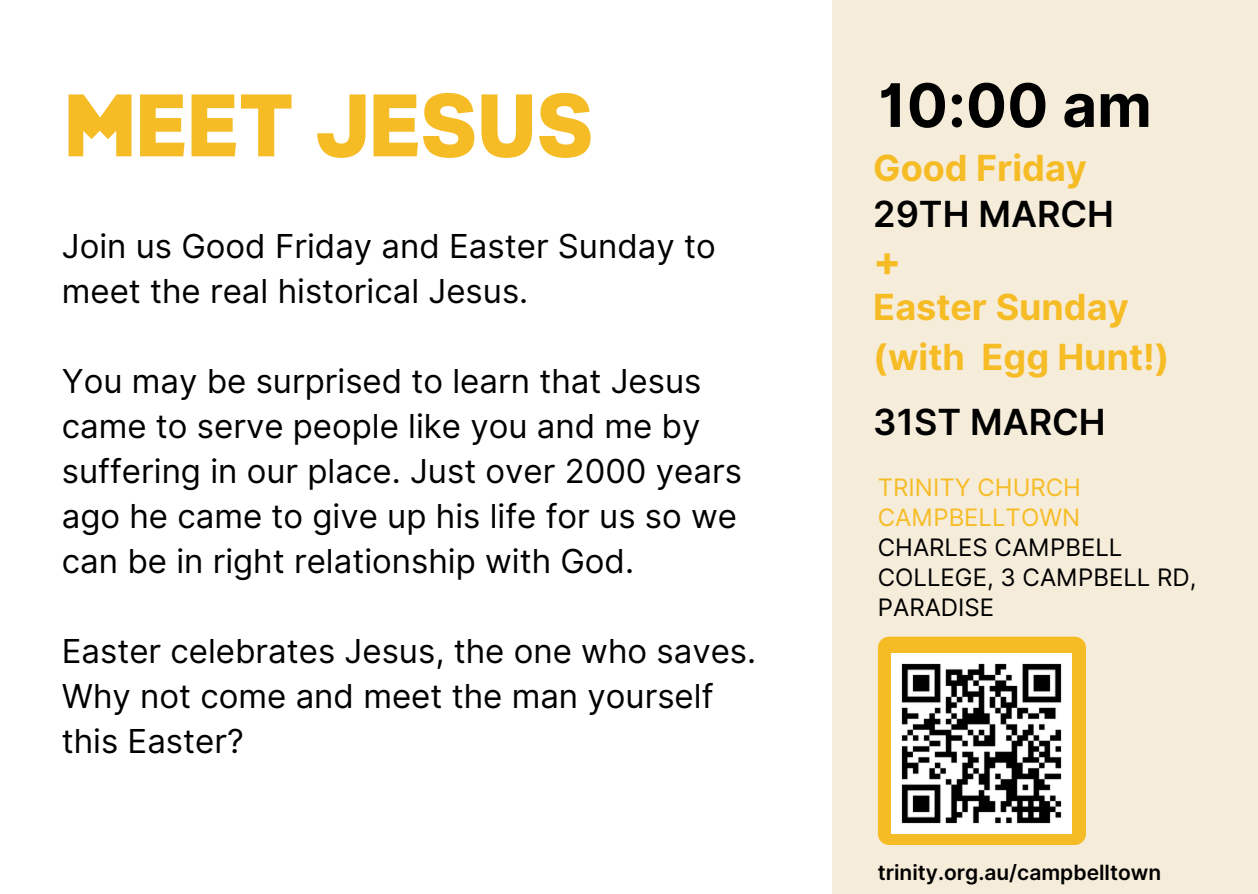
<style>
.page{position:relative;width:1258px;height:894px;background:#fff}
.page>*{position:absolute;margin:0;border:0;box-sizing:border-box;transform-origin:0 0}
.t1{font:700 60px "Inter";color:#000}
.t2{font:700 42px "Inter";color:#f6bc26}
.t3{font:700 36px/49.5px "Inter";color:#f6bc26}
.t4{font:600 36px "Inter";color:#000}
.t5{font:33px/45px "Inter";color:#000}
.t6{font:24px/30px "Inter";color:#000}
.t7{font:600 21px "Inter";color:#000}
.s1{color:#f6bc26}
</style>
<div class="page">
<div style="left:832px;top:0;width:426px;height:893px;background:#f6ecda"></div>
<div style="left:878px;top:636px;width:208px;height:208px;background:#f6bc26"></div>
<svg style="left:140px;top:94px;width:45px;height:62px"></svg>
<svg style="left:192px;top:94px;width:99px;height:62px"></svg>
<svg style="left:317px;top:94px;width:48px;height:64px"></svg>
<svg style="left:373px;top:93px;width:101px;height:65px"></svg>
<svg style="left:481px;top:94px;width:51px;height:64px"></svg>
<svg style="left:539px;top:93px;width:52px;height:65px"></svg>
<svg style="left:69px;top:94px;width:62px;height:62px"></svg>
<img style="left:891px;top:653px;width:180px;height:180px">
<h4 class="t5" style="left:62px;top:223px;width:655px">Join us Good Friday and Easter Sunday to meet the real historical Jesus.</h4>
<h4 class="t5" style="left:62px;top:358px;width:681px">You may be surprised to learn that Jesus came to serve people like you and me by suffering in our place. Just over 2000 years ago he came to give up his life for us so we can be in right relationship with God.</h4>
<h4 class="t5" style="left:62px;top:628px;width:696px">Easter celebrates Jesus, the one who saves.<br>Why not come and meet the man yourself this Easter?</h4>
<h2 class="t1" style="left:878px;top:69px;width:275px">10:00 am</h2>
<h3 class="t3" style="left:873px;top:143px;width:215px">Good Friday</h3>
<h2 class="t4" style="left:873px;top:192px;width:242px">29TH MARCH</h2>
<p class="t2" style="left:873px;top:236px;width:30px">+</p>
<h3 class="t3" style="left:873px;top:282px;width:298px">Easter Sunday (with Egg Hunt!)</h3>
<h5 class="t4" style="left:873px;top:400px;width:234px">31ST MARCH</h5>
<p class="t6" style="left:878px;top:472px;width:320px"><span class="s1">TRINITY CHURCH<br>CAMPBELLTOWN<br></span>CHARLES CAMPBELL<br>COLLEGE, 3 CAMPBELL RD,<br>PARADISE</p>
<h1 class="t7" style="left:878px;top:859px;width:285px">trinity.org.au/campbelltown</h1>
</div>
